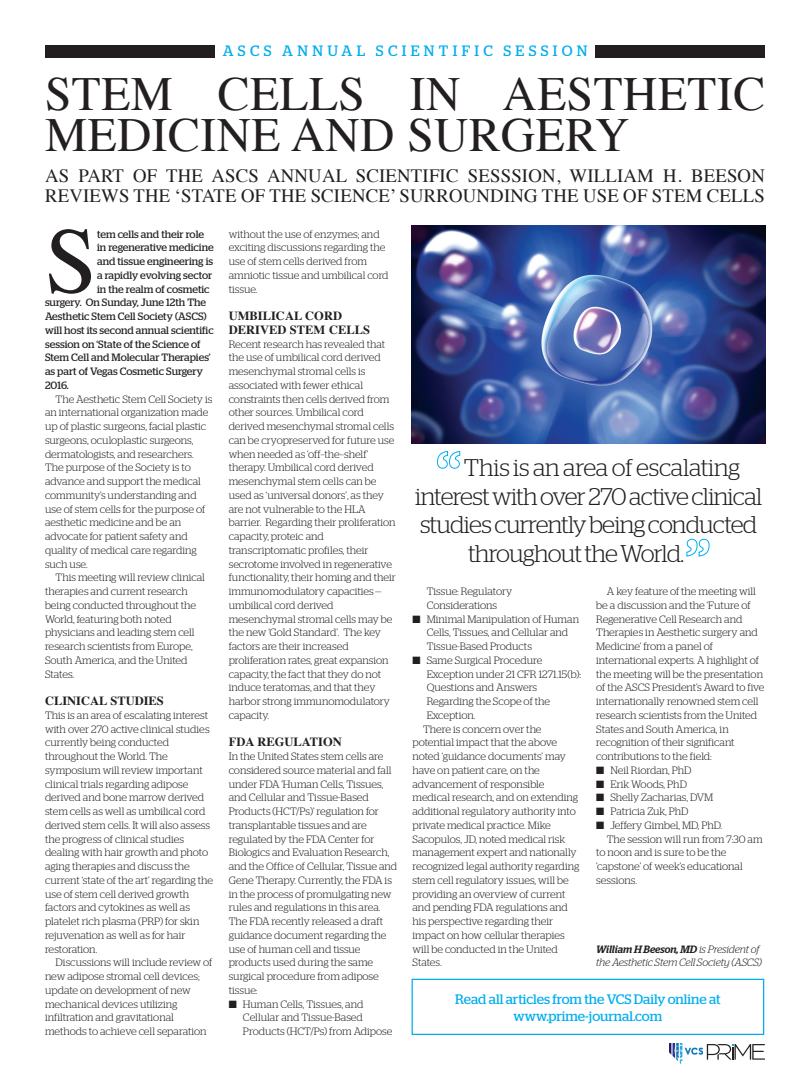
<style>
.page{position:relative;width:810px;height:1080px;background:#fff}
.page>*{position:absolute;margin:0;border:0;box-sizing:border-box;transform-origin:0 0}
._03c_Main_Body_Intro{font:93.75px "Times";color:#231f20}
.Headline_Interview{font:47.5px/41px "Times";letter-spacing:.01em;color:#231f20}
.Pull_Quote_Big{font:300 24.12px "Stag";letter-spacing:-.03em;color:#231f20}
.Pull_Quote_Big-2{font:300 24.12px "Stag";letter-spacing:-.01em;color:#231f20}
.Headline_style_3{font:18.75px/20px "Times";letter-spacing:.01em;color:#231f20}
.t1{font:15px "Stag";letter-spacing:.29em;color:#00aeef}
.Pull_Quote_Small{font:13.75px "Stag";color:#00aeef}
._05_Crosshead{font:700 12.5px/13.8px "Times";color:#231f20}
._03b_Main_Body_No_In{font:300 10.62px/13.8px "Stag";color:#231f20}
._03a_Main_Body_Inden{font:300 10.62px/13.8px "Stag";color:#231f20}
._03c_Main_Body_Intro-2{font:10.62px "Stag";color:#231f20}
._13_Author_name_Affi{font:italic 300 10.62px/13.8px "Stag";letter-spacing:-.01em;color:#231f20}
.s1{font-weight:500}
</style>
<div class="page">
<div style="left:412px;top:979px;width:352px;height:56px;border:1px solid #00aeef"></div>
<svg style="left:437px;top:451px;width:23px;height:18px"></svg>
<svg style="left:686px;top:539px;width:24px;height:18px"></svg>
<div style="left:45px;top:46px;width:720px;height:12px;background:#231f20"></div>
<div style="left:216px;top:44px;width:379px;height:16px;background:#fff"></div>
<svg style="left:707px;top:1044px;width:58px;height:16px"></svg>
<img style="left:670px;top:1044px;width:32px;height:19px">
<img style="left:412px;top:225px;width:354px;height:219px">
<p class="t1" style="left:223px;top:42px;width:366px">ASCS ANNUAL SCIENTIFIC SESSION</p>
<p class="Headline_Interview" style="left:45px;top:70px;width:722px">STEM CELLS IN AESTHETIC<br>MEDICINE AND SURGERY</p>
<p class="Headline_style_3" style="left:45px;top:165px;width:721px">AS PART OF THE ASCS ANNUAL SCIENTIFIC SESSSION, WILLIAM H. BEESON<br>REVIEWS THE ‘STATE OF THE SCIENCE’ SURROUNDING THE USE OF STEM CELLS</p>
<p class="_03c_Main_Body_Intro" style="left:45px;top:173px;width:54px">S</p>
<p class="_03c_Main_Body_Intro-2" style="left:97px;top:228px;width:108px">tem cells and their role</p>
<p class="_03c_Main_Body_Intro-2" style="left:97px;top:241px;width:118px">in regenerative medicine</p>
<p class="_03c_Main_Body_Intro-2" style="left:97px;top:255px;width:118px">and tissue engineering is</p>
<p class="_03c_Main_Body_Intro-2" style="left:97px;top:269px;width:117px">a rapidly evolving sector</p>
<p class="_03c_Main_Body_Intro-2" style="left:97px;top:283px;width:114px">in the realm of cosmetic</p>
<p class="_03c_Main_Body_Intro-2" style="left:45px;top:296px;width:163px">surgery. On Sunday, June 12th The</p>
<p class="_03c_Main_Body_Intro-2" style="left:45px;top:310px;width:163px">Aesthetic Stem Cell Society (ASCS)</p>
<p class="_03c_Main_Body_Intro-2" style="left:45px;top:324px;width:170px">will host its second annual scientific</p>
<p class="_03c_Main_Body_Intro-2" style="left:45px;top:338px;width:157px">session on ‘State of the Science of</p>
<p class="_03c_Main_Body_Intro-2" style="left:45px;top:351px;width:167px">Stem Cell and Molecular Therapies’</p>
<p class="_03c_Main_Body_Intro-2" style="left:45px;top:365px;width:160px">as part of Vegas Cosmetic Surgery</p>
<p class="_03c_Main_Body_Intro-2" style="left:45px;top:379px;width:25px">2016.</p>
<p class="_03a_Main_Body_Inden" style="left:45px;top:392px;width:169px;text-indent:11px">The Aesthetic Stem Cell Society is an international organization made up of plastic surgeons, facial plastic surgeons, oculoplastic surgeons, dermatologists, and researchers.<br>The purpose of the Society is to advance and support the medical community’s understanding and use of stem cells for the purpose of aesthetic medicine and be an advocate for patient safety and quality of medical care regarding such use.</p>
<p class="_03a_Main_Body_Inden" style="left:45px;top:571px;width:161px;text-indent:11px">This meeting will review clinical therapies and current research being conducted throughout the<br>World, featuring both noted physicians and leading stem cell research scientists from Europe,<br>South America, and the United<br>States.</p>
<p class="_05_Crosshead" style="left:45px;top:693px;width:120px">CLINICAL STUDIES</p>
<p class="_03b_Main_Body_No_In" style="left:45px;top:708px;width:170px">This is an area of escalating interest with over 270 active clinical studies currently being conducted throughout the World. The symposium will review important clinical trials regarding adipose derived and bone marrow derived stem cells as well as umbilical cord derived stem cells. It will also assess the progress of clinical studies dealing with hair growth and photo aging therapies and discuss the current ‘state of the art’ regarding the use of stem cell derived growth factors and cytokines as well as platelet rich plasma (PRP) for skin rejuvenation as well as for hair restoration.</p>
<p class="_03a_Main_Body_Inden" style="left:45px;top:956px;width:169px;text-indent:11px">Discussions will include review of new adipose stromal cell devices; update on development of new mechanical devices utilizing infiltration and gravitational methods to achieve cell separation</p>
<p class="_03a_Main_Body_Inden" style="left:229px;top:227px;width:161px">without the use of enzymes; and exciting discussions regarding the use of stem cells derived from amniotic tissue and umbilical cord tissue.</p>
<p class="_05_Crosshead" style="left:229px;top:308px;width:143px">UMBILICAL CORD<br>DERIVED STEM CELLS</p>
<p class="_03b_Main_Body_No_In" style="left:229px;top:337px;width:169px">Recent research has revealed that the use of umbilical cord derived mesenchymal stromal cells is associated with fewer ethical constraints then cells derived from other sources. Umbilical cord derived mesenchymal stromal cells can be cryopreserved for future use when needed as ‘off–the–shelf’ therapy. Umbilical cord derived mesenchymal stem cells can be used as ‘universal donors’, as they are not vulnerable to the HLA barrier. Regarding their proliferation capacity, proteic and transcriptomatic profiles, their secrotome involved in regenerative functionality, their homing and their immunomodulatory capacities — umbilical cord derived mesenchymal stromal cells may be the new ‘Gold Standard’. The key factors are their increased proliferation rates, great expansion capacity, the fact that they do not induce teratomas, and that they harbor strong immunomodulatory capacity.</p>
<p class="_05_Crosshead" style="left:229px;top:734px;width:115px">FDA REGULATION</p>
<p class="_03b_Main_Body_No_In" style="left:229px;top:749px;width:170px">In the United States stem cells are considered source material and fall under FDA ‘Human Cells, Tissues, and Cellular and Tissue-Based<br>Products (HCT/Ps)’ regulation for transplantable tissues and are regulated by the FDA Center for<br>Biologics and Evaluation Research, and the Office of Cellular, Tissue and<br>Gene Therapy. Currently, the FDA is in the process of promulgating new rules and regulations in this area.<br>The FDA recently released a draft guidance document regarding the use of human cell and tissue products used during the same surgical procedure from adipose tissue:</p>
<p class="_03b_Main_Body_No_In" style="left:243px;top:997px;width:151px;text-indent:-14px">■ Human Cells, Tissues, and<br>Cellular and Tissue-Based<br>Products (HCT/Ps) from Adipose</p>
<p class="Pull_Quote_Big-2" style="left:464px;top:454px;width:278px">This is an area of escalating</p>
<p class="Pull_Quote_Big" style="left:415px;top:482px;width:349px">interest with over 270 active clinical</p>
<p class="Pull_Quote_Big" style="left:420px;top:511px;width:339px">studies currently being conducted</p>
<p class="Pull_Quote_Big" style="left:468px;top:540px;width:218px">throughout the World.</p>
<p class="_03b_Main_Body_No_In" style="left:427px;top:584px;width:87px">Tissue: Regulatory<br>Considerations</p>
<p class="_03b_Main_Body_No_In" style="left:427px;top:612px;width:154px;text-indent:-14px">■ Minimal Manipulation of Human<br>Cells, Tissues, and Cellular and<br>Tissue-Based Products</p>
<p class="_03b_Main_Body_No_In" style="left:427px;top:653px;width:156px;text-indent:-14px">■ Same Surgical Procedure<br>Exception under 21 CFR 1271.15(b):<br>Questions and Answers<br>Regarding the Scope of the<br>Exception.</p>
<p class="_03a_Main_Body_Inden" style="left:412px;top:722px;width:168px;text-indent:11px">There is concern over the potential impact that the above noted ‘guidance documents’ may have on patient care, on the advancement of responsible medical research, and on extending additional regulatory authority into private medical practice. Mike<br>Sacopulos, JD, noted medical risk management expert and nationally recognized legal authority regarding stem cell regulatory issues, will be providing an overview of current and pending FDA regulations and his perspective regarding their impact on how cellular therapies will be conducted in the United<br>States.</p>
<p class="_03a_Main_Body_Inden" style="left:596px;top:584px;width:170px;text-indent:11px">A key feature of the meeting will be a discussion and the ‘Future of Regenerative Cell Research and Therapies in Aesthetic surgery and Medicine’ from a panel of international experts. A highlight of the meeting will be the presentation of the ASCS President’s Award to five internationally renowned stem cell research scientists from the United States and South America, in recognition of their significant contributions to the field:</p>
<p class="_03b_Main_Body_No_In" style="left:596px;top:763px;width:97px">■ Neil Riordan, PhD</p>
<p class="_03b_Main_Body_No_In" style="left:596px;top:777px;width:92px">■ Erik Woods, PhD</p>
<p class="_03b_Main_Body_No_In" style="left:596px;top:791px;width:119px">■ Shelly Zacharias, DVM</p>
<p class="_03b_Main_Body_No_In" style="left:596px;top:804px;width:94px">■ Patricia Zuk, PhD</p>
<p class="_03b_Main_Body_No_In" style="left:596px;top:818px;width:127px">■ Jeffery Gimbel, MD, PhD.</p>
<p class="_03a_Main_Body_Inden" style="left:596px;top:832px;width:168px;text-indent:11px">The session will run from 7:30 am to noon and is sure to be the ‘capstone’ of week’s educational sessions.</p>
<p class="_13_Author_name_Affi" style="left:596px;top:942px;width:167px"><span class="s1">William H Beeson, MD</span> is President of the Aesthetic Stem Cell Society (ASCS)</p>
<p class="Pull_Quote_Small" style="left:455px;top:992px;width:267px">Read all articles from the VCS Daily online at</p>
<p class="Pull_Quote_Small" style="left:514px;top:1008px;width:150px">www.prime-journal.com</p>
</div>
